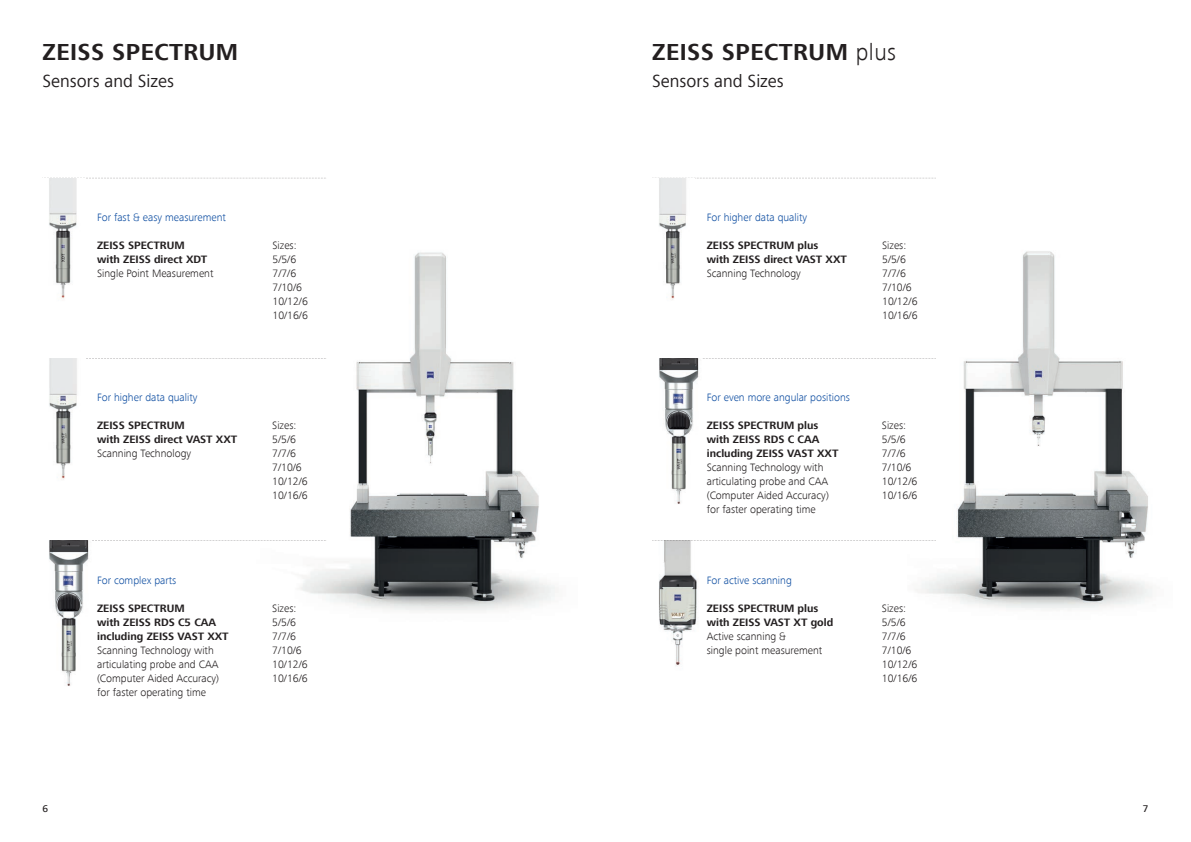
<style>
.page{position:relative;width:1191px;height:842px;background:#fff}
.page>*{position:absolute;margin:0;border:0;box-sizing:border-box;transform-origin:0 0}
.t1{font:700 23.8px "ZEISS Frutiger Next W1 G";letter-spacing:.02em;color:#231f20}
.t2{font:18px "ZEISS Frutiger Next W1 G";color:#231f20}
.t3{font:300 11px/14px "ZEISS Frutiger Next W1 G";color:#231f20}
.t4{font:700 11px/14px "ZEISS Frutiger Next W1 G";color:#231f20}
.t5{font:300 11px "ZEISS Frutiger Next W1 G";color:#0d4da1}
.t6{font:500 10px "ZEISS Frutiger Next W1 G";color:#231f20}
.s1{font-weight:300}
</style>
<div class="page">
<img style="left:300px;top:252px;width:258px;height:360px">
<img style="left:915px;top:251px;width:237px;height:358px">
<svg style="left:86px;top:358px;width:240px;height:1px"></svg>
<svg style="left:86px;top:178px;width:240px;height:1px"></svg>
<svg style="left:49px;top:540px;width:277px;height:1px"></svg>
<img style="left:49px;top:358px;width:28px;height:122px">
<img style="left:49px;top:541px;width:40px;height:145px">
<img style="left:49px;top:178px;width:28px;height:121px">
<svg style="left:659px;top:358px;width:276px;height:1px"></svg>
<svg style="left:695px;top:178px;width:240px;height:1px"></svg>
<img style="left:659px;top:178px;width:27px;height:122px">
<img style="left:659px;top:359px;width:40px;height:145px">
<img style="left:659px;top:541px;width:38px;height:125px">
<svg style="left:652px;top:540px;width:283px;height:1px"></svg>
<h1 class="t1" style="left:43px;top:38px;width:197px">ZEISS SPECTRUM</h1>
<h2 class="t2" style="left:43px;top:71px;width:133px">Sensors and Sizes</h2>
<p class="t5" style="left:97px;top:211px;width:130px">For fast &amp; easy measurement</p>
<p class="t4" style="left:97px;top:238px;width:112px">ZEISS SPECTRUM with ZEISS direct XDT</p>
<p class="t3" style="left:97px;top:266px;width:118px">Single Point Measurement</p>
<p class="t5" style="left:97px;top:391px;width:102px">For higher data quality</p>
<p class="t4" style="left:97px;top:419px;width:142px">ZEISS SPECTRUM<br>with ZEISS direct VAST XXT</p>
<p class="t3" style="left:97px;top:447px;width:96px">Scanning Technology</p>
<p class="t5" style="left:97px;top:574px;width:81px">For complex parts</p>
<p class="t4" style="left:97px;top:601px;width:133px">ZEISS SPECTRUM<br>with ZEISS RDS C5 CAA including ZEISS VAST XXT</p>
<p class="t3" style="left:97px;top:643px;width:124px">Scanning Technology with articulating probe and CAA (Computer Aided Accuracy) for faster operating time</p>
<p class="t3" style="left:272px;top:238px;width:37px">Sizes:<br>5/5/6<br>7/7/6<br>7/10/6<br>10/12/6<br>10/16/6</p>
<p class="t3" style="left:272px;top:419px;width:37px">Sizes:<br>5/5/6<br>7/7/6<br>7/10/6<br>10/12/6<br>10/16/6</p>
<p class="t3" style="left:272px;top:601px;width:37px">Sizes:<br>5/5/6<br>7/7/6<br>7/10/6<br>10/12/6<br>10/16/6</p>
<h1 class="t1" style="left:652px;top:38px;width:245px">ZEISS SPECTRUM <span class="s1">plus</span></h1>
<h2 class="t2" style="left:652px;top:71px;width:133px">Sensors and Sizes</h2>
<p class="t5" style="left:707px;top:211px;width:102px">For higher data quality</p>
<p class="t4" style="left:707px;top:238px;width:142px">ZEISS SPECTRUM plus<br>with ZEISS direct VAST XXT</p>
<p class="t3" style="left:707px;top:266px;width:96px">Scanning Technology</p>
<p class="t5" style="left:707px;top:391px;width:145px">For even more angular positions</p>
<p class="t4" style="left:707px;top:419px;width:133px">ZEISS SPECTRUM plus with ZEISS RDS C CAA including ZEISS VAST XXT</p>
<p class="t3" style="left:707px;top:461px;width:124px">Scanning Technology with articulating probe and CAA (Computer Aided Accuracy) for faster operating time</p>
<p class="t5" style="left:707px;top:574px;width:87px">For active scanning</p>
<p class="t4" style="left:707px;top:601px;width:128px">ZEISS SPECTRUM plus with ZEISS VAST XT gold</p>
<p class="t3" style="left:707px;top:629px;width:117px">Active scanning &amp;<br>single point measurement</p>
<p class="t3" style="left:882px;top:238px;width:37px">Sizes:<br>5/5/6<br>7/7/6<br>7/10/6<br>10/12/6<br>10/16/6</p>
<p class="t3" style="left:882px;top:419px;width:37px">Sizes:<br>5/5/6<br>7/7/6<br>7/10/6<br>10/12/6<br>10/16/6</p>
<p class="t3" style="left:882px;top:601px;width:37px">Sizes:<br>5/5/6<br>7/7/6<br>7/10/6<br>10/12/6<br>10/16/6</p>
<p class="t6" style="left:43px;top:803px;width:7px">6</p>
<p class="t6" style="left:1142px;top:803px;width:7px">7</p>
</div>
